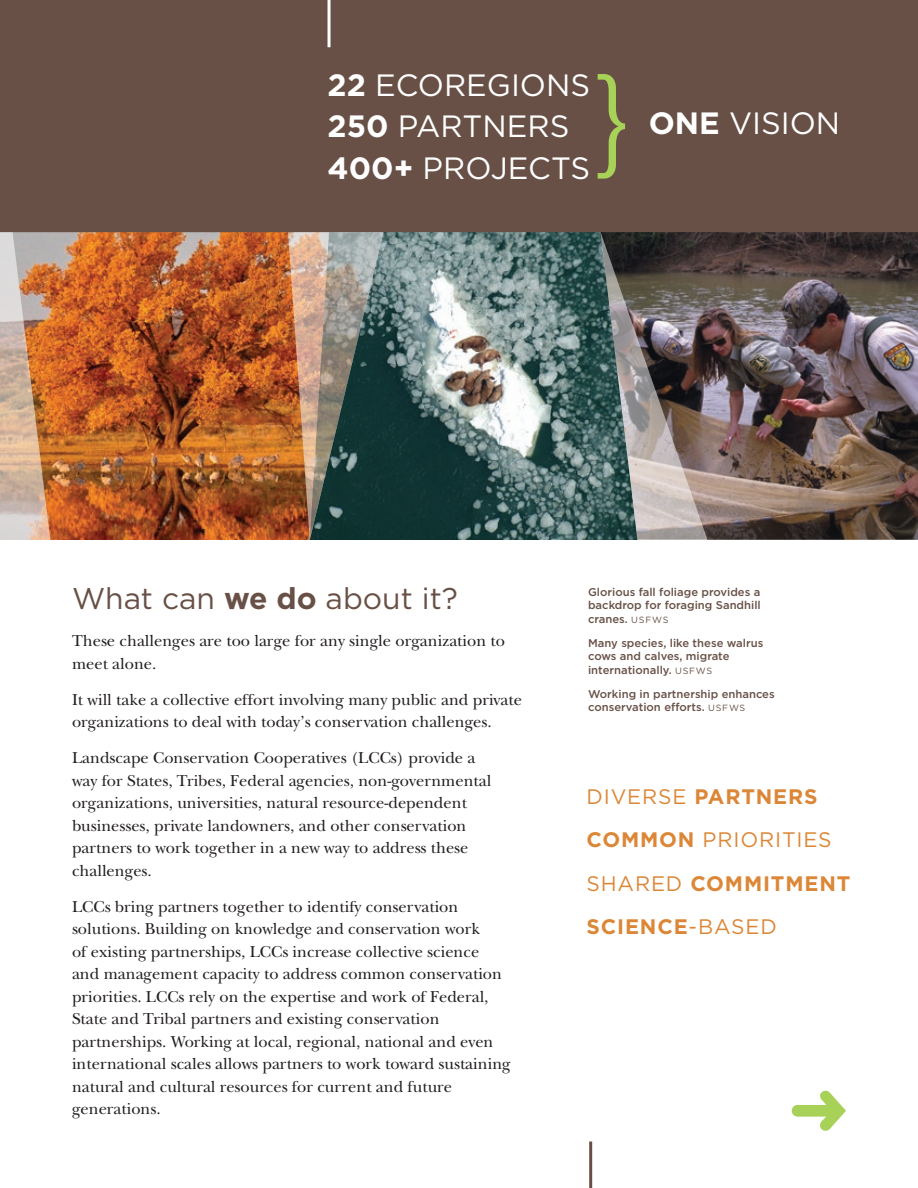
<style>
.page{position:relative;width:918px;height:1188px;background:#fff}
.page>*{position:absolute;margin:0;border:0;box-sizing:border-box;transform-origin:0 0}
.t1{font:300 116.7px "Frutiger";color:#a8d158}
.home_LCC_blurb{font:30.75px/41.5px "Gotham";color:#fff}
.Head_A{font:30px "Gotham";color:#685046}
.t2{font:700 21px "Gotham";letter-spacing:.04em;color:#dc8737}
.t3{font:21px "Gotham";letter-spacing:.04em;color:#dc8737}
.body_next{font:16.5px/22.5px "New Baskerville";color:#231f20}
.body_first{font:16.5px/22.5px "New Baskerville";color:#231f20}
.t4{font:500 11.25px/13.5px "Gotham";color:#685046}
.s1{font-weight:700}
.s2{font-family:"Gotham Book SC800";font-weight:400;font-size:9px}
.s3{font-weight:400}
</style>
<div class="page">
<div style="left:0;top:0;width:918px;height:232px;background:#685046"></div>
<hr style="left:589px;top:1142px;width:3px;height:46px;background:#685046">
<hr style="left:328px;top:0;width:3px;height:47px;background:#fff">
<svg style="left:792px;top:1091px;width:54px;height:40px"></svg>
<img style="left:50px;top:232px;width:238px;height:308px">
<img style="left:383px;top:232px;width:218px;height:308px">
<img style="left:601px;top:232px;width:317px;height:308px">
<svg style="left:0;top:232px;width:50px;height:308px;background:#cda98f"></svg>
<img style="left:288px;top:232px;width:95px;height:308px">
<p class="home_LCC_blurb" style="left:328px;top:64px;width:264px"><span class="s1">22</span> ECOREGIONS<br><span class="s1">250</span> PARTNERS<br><span class="s1">400+</span> PROJECTS</p>
<p class="t1" style="left:597px;top:56px;width:34px">}</p>
<p class="home_LCC_blurb" style="left:649px;top:102px;width:193px"><span class="s1">ONE</span> VISION</p>
<p class="Head_A" style="left:72px;top:581px;width:388px">What can <span class="s1">we do</span> about it?</p>
<p class="body_first" style="left:72px;top:629px;width:435px">These challenges are too large for any single organization to meet alone.</p>
<p class="body_next" style="left:72px;top:688px;width:452px">It will take a collective effort involving many public and private organizations to deal with today’s conservation challenges.</p>
<p class="body_next" style="left:72px;top:746px;width:421px">Landscape Conservation Cooperatives (LCCs) provide a way for States, Tribes, Federal agencies, non-governmental organizations, universities, natural resource-dependent businesses, private landowners, and other conservation partners to work together in a new way to address these challenges.</p>
<p class="body_next" style="left:72px;top:895px;width:440px">LCCs bring partners together to identify conservation solutions. Building on knowledge and conservation work<br>of existing partnerships, LCCs increase collective science and management capacity to address common conservation priorities. LCCs rely on the expertise and work of Federal, State and Tribal partners and existing conservation partnerships. Working at local, regional, national and even international scales allows partners to work toward sustaining natural and cultural resources for current and future generations.</p>
<p class="t4" style="left:588px;top:585px;width:174px;text-align:justify">Glorious fall foliage provides a backdrop for foraging Sandhill cranes. <span class="s2">USFWS</span></p>
<p class="t4" style="left:588px;top:636px;width:177px">Many species, like these walrus cows and calves, migrate internationally. <span class="s2">USFWS</span></p>
<p class="t4" style="left:588px;top:687px;width:188px">Working in partnership enhances conservation efforts. <span class="s2">USFWS</span></p>
<p class="t2" style="left:586px;top:784px;width:233px"><span class="s3">DIVERSE</span> PARTNERS</p>
<p class="t3" style="left:586px;top:828px;width:247px"><span class="s1">COMMON</span> PRIORITIES</p>
<p class="t2" style="left:586px;top:871px;width:265px"><span class="s3">SHARED</span> COMMITMENT</p>
<p class="t2" style="left:586px;top:915px;width:192px">SCIENCE<span class="s3">-BASED</span></p>
</div>
